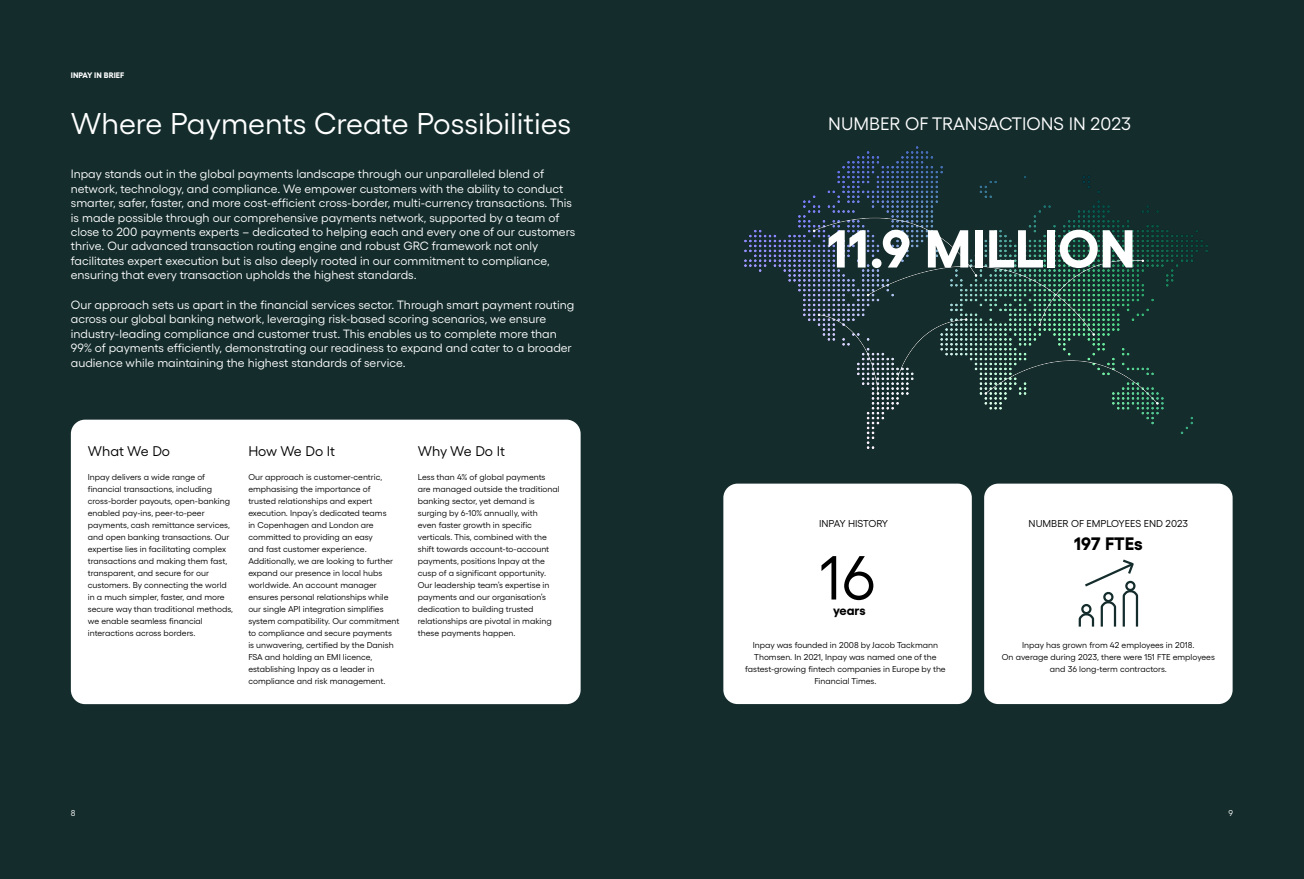
<style>
.page{position:relative;width:1304px;height:879px;background:#142c2c}
.page>*{position:absolute;margin:0;border:0;box-sizing:border-box;transform-origin:0 0}
.TopDims{font:62px "Gellix";color:#000}
.TopDims-2{font:700 53.2px "Gellix";color:#fff}
.Rubrik{font:30px "Gellix";color:#fff}
.TopDims-3{font:18px "Gellix";color:#fff}
.TopDims-4{font:700 18px "Gellix";color:#000}
.Breed{font:14px "Gellix";color:#000}
.TopDims-5{font:700 13px "Gellix";letter-spacing:-.005em;color:#000}
.Manchet{font:12px/14.4px "Gellix";color:#fff}
.TopDims-6{font:10px "Gellix";color:#000}
.Breed-2{font:8.5px/12px "Gellix";color:#000}
.Breed-3{font:8.5px "Gellix";color:#fff}
.TopDims_2{font:700 8px "Gellix";color:#fff}
</style>
<div class="page">
<div style="left:984px;top:483px;width:249px;height:221px;background:#fff;border-radius:14px"></div>
<svg style="left:1078px;top:559px;width:61px;height:68px"></svg>
<div style="left:723px;top:483px;width:249px;height:221px;background:#fff;border-radius:14px"></div>
<div style="left:71px;top:420px;width:510px;height:284px;background:#fff;border-radius:14px"></div>
<img style="left:744px;top:146px;width:464px;height:302px">
<p class="TopDims_2" style="left:71px;top:70px;width:55px">INPAY IN BRIEF</p>
<p class="Rubrik" style="left:71px;top:103px;width:502px">Where Payments Create Possibilities</p>
<p class="Manchet" style="left:71px;top:166px;width:506px">Inpay stands out in the global payments landscape through our unparalleled blend of network, technology, and compliance. We empower customers with the ability to conduct smarter, safer, faster, and more cost-efficient cross-border, multi-currency transactions. This is made possible through our comprehensive payments network, supported by a team of close to 200 payments experts – dedicated to helping each and every one of our customers thrive. Our advanced transaction routing engine and robust GRC framework not only facilitates expert execution but is also deeply rooted in our commitment to compliance, ensuring that every transaction upholds the highest standards.</p>
<p class="Manchet" style="left:71px;top:297px;width:505px">Our approach sets us apart in the financial services sector. Through smart payment routing across our global banking network, leveraging risk-based scoring scenarios, we ensure industry-leading compliance and customer trust. This enables us to complete more than 99% of payments efficiently, demonstrating our readiness to expand and cater to a broader audience while maintaining the highest standards of service.</p>
<p class="Breed" style="left:88px;top:441px;width:84px">What We Do</p>
<p class="Breed-2" style="left:88px;top:470px;width:147px">Inpay delivers a wide range of financial transactions, including cross-border payouts, open-banking enabled pay-ins, peer-to-peer payments, cash remittance services, and open banking transactions. Our expertise lies in facilitating complex transactions and making them fast, transparent, and secure for our customers. By connecting the world in a much simpler, faster, and more secure way than traditional methods, we enable seamless financial interactions across borders.</p>
<p class="Breed" style="left:248px;top:441px;width:88px">How We Do It</p>
<p class="Breed-2" style="left:248px;top:470px;width:153px">Our approach is customer-centric, emphasising the importance of trusted relationships and expert execution. Inpay’s dedicated teams<br>in Copenhagen and London are committed to providing an easy<br>and fast customer experience.<br>Additionally, we are looking to further expand our presence in local hubs worldwide. An account manager ensures personal relationships while our single API integration simplifies system compatibility. Our commitment to compliance and secure payments is unwavering, certified by the Danish FSA and holding an EMI licence, establishing Inpay as a leader in compliance and risk management.</p>
<p class="Breed" style="left:418px;top:441px;width:89px">Why We Do It</p>
<p class="Breed-2" style="left:418px;top:470px;width:143px">Less than 4% of global payments are managed outside the traditional banking sector, yet demand is surging by 6-10% annually, with<br>even faster growth in specific verticals. This, combined with the shift towards account-to-account payments, positions Inpay at the cusp of a significant opportunity.<br>Our leadership team’s expertise in payments and our organisation’s dedication to building trusted relationships are pivotal in making these payments happen.</p>
<p class="TopDims-3" style="left:828px;top:111px;width:305px">NUMBER OF TRANSACTIONS IN 2023</p>
<p class="TopDims-2" style="left:827px;top:210px;width:310px">11.9 MILLION</p>
<p class="TopDims-6" style="left:819px;top:517px;width:71px">INPAY HISTORY</p>
<p class="TopDims-6" style="left:1029px;top:517px;width:161px">NUMBER OF EMPLOYEES END 2023</p>
<p class="TopDims" style="left:820px;top:535px;width:57px">16</p>
<p class="TopDims-5" style="left:833px;top:600px;width:34px">years</p>
<p class="Breed-2" style="left:745px;top:638px;width:202px;text-align:center">Inpay was founded in 2008 by Jacob Tackmann<br>Thomsen. In 2021, Inpay was named one of the fastest-growing fintech companies in Europe by the</p>
<p class="Breed-2" style="left:814px;top:674px;width:64px">Financial Times.</p>
<p class="TopDims-4" style="left:1074px;top:531px;width:70px">197 FTEs</p>
<p class="Breed-2" style="left:1002px;top:638px;width:215px;text-align:center">Inpay has grown from 42 employees in 2018.<br>On average during 2023, there were 151 FTE employees and 36 long-term contractors.</p>
<p class="Breed-3" style="left:71px;top:807px;width:6px">8</p>
<p class="Breed-3" style="left:1228px;top:807px;width:6px">9</p>
</div>
